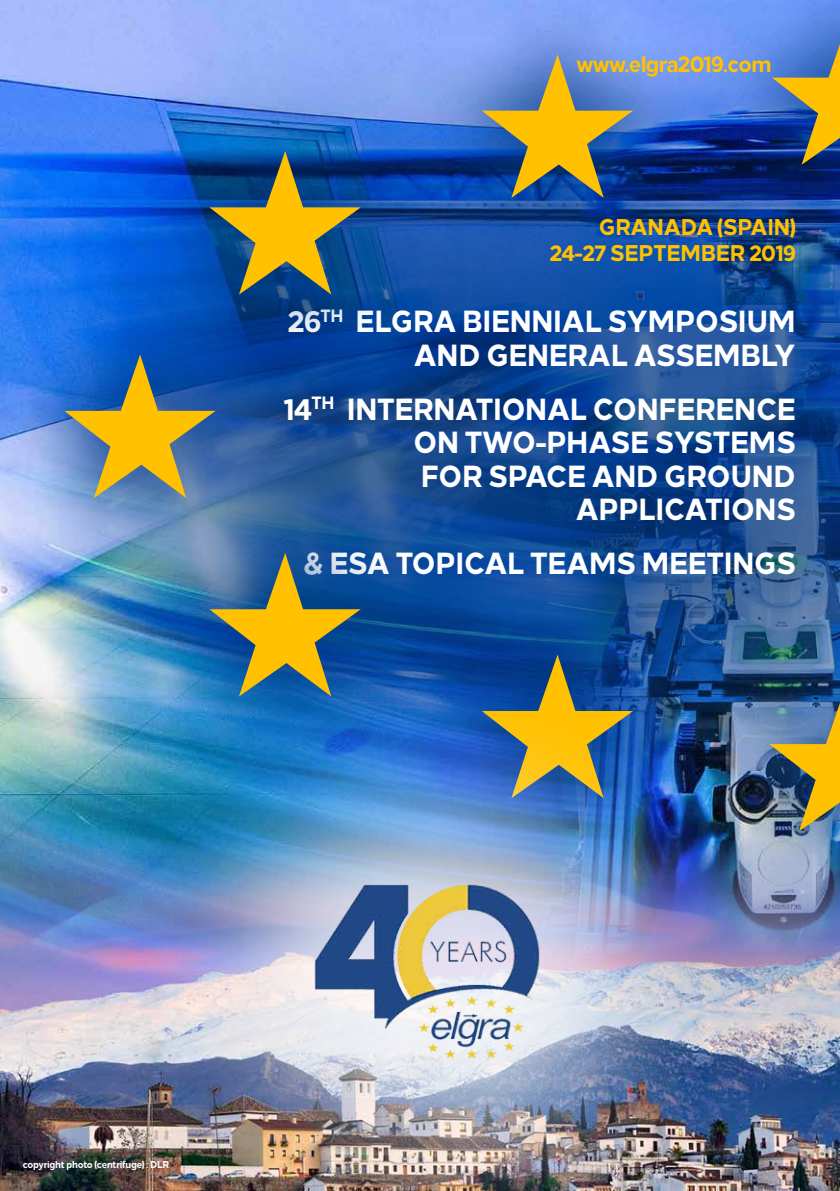
<style>
.page{position:relative;width:840px;height:1191px;background:#fff}
.page>*{position:absolute;margin:0;border:0;box-sizing:border-box;transform-origin:0 0}
.t1{font:800 30.4px/33.6px "Loew";letter-spacing:-.01em;color:#fff;text-align:right;scale:.9 1}
.t2{font:800 22.8px/25.6px "Loew";letter-spacing:-.01em;color:#ffc100;text-align:right;scale:.9 1}
.t3{font:800 22.8px "Loew";letter-spacing:-.03em;color:#ffc100;scale:.9 1}
.t4{font:800 10px "Loew";letter-spacing:-.03em;color:#fff;scale:.9 1}
</style>
<div class="page">
<img style="left:0;top:901px;width:839px;height:290px">
<div style="left:0;top:0;width:839px;height:901px;background:#003882;opacity:.75"></div>
<svg style="left:64px;top:354px;width:151px;height:144px;background:#74857a"></svg>
<svg style="left:209px;top:151px;width:151px;height:143px;background:#576b5b"></svg>
<svg style="left:481px;top:54px;width:151px;height:144px;background:#79847c"></svg>
<svg style="left:481px;top:654px;width:151px;height:37px;background:#18457f"></svg>
<img style="left:769px;top:703px;width:70px;height:128px">
<svg style="left:771px;top:44px;width:68px;height:121px;background:#6f7874"></svg>
<svg style="left:209px;top:553px;width:151px;height:138px;background:#667a67"></svg>
<div style="left:123px;top:691px;width:607px;height:500px;background:#fff;opacity:.75"></div>
<img style="left:303px;top:876px;width:247px;height:190px">
<p class="t3" style="left:576px;top:45px;width:218px">www.elgra2019.com</p>
<p class="t2" style="left:549px;top:212px;width:275px">GRANADA (SPAIN)<br>24-27 septembER 2019</p>
<p class="t1" style="left:413px;top:302px;width:420px;text-align:left;text-indent:-126px">26<sup>th</sup> ELGRA BIENNIAL SYM POSIUM<br>AND GENERAL ASSEMB</p>
<p class="t1" style="left:283px;top:326px;width:570px;line-height:53.6px">LY<br>14<sup>TH</sup> INTERNATIONAL CONFERENCE</p>
<p class="t1" style="left:413px;top:423px;width:356px">ON TWO-PH ASE SYSTEM</p>
<p class="t1" style="left:420px;top:423px;width:418px">S<br>FOR SPACE AND GROUND<br>APPLICATIONS</p>
<p class="t1" style="left:303px;top:544px;width:400px">&amp; ESA TOPICAL TEAMS MEET</p>
<p class="t1" style="left:723px;top:544px;width:81px">INGS</p>
<p class="t4" style="left:23px;top:1156px;width:164px">copyright photo (centrifuge) : DLR</p>
</div>
